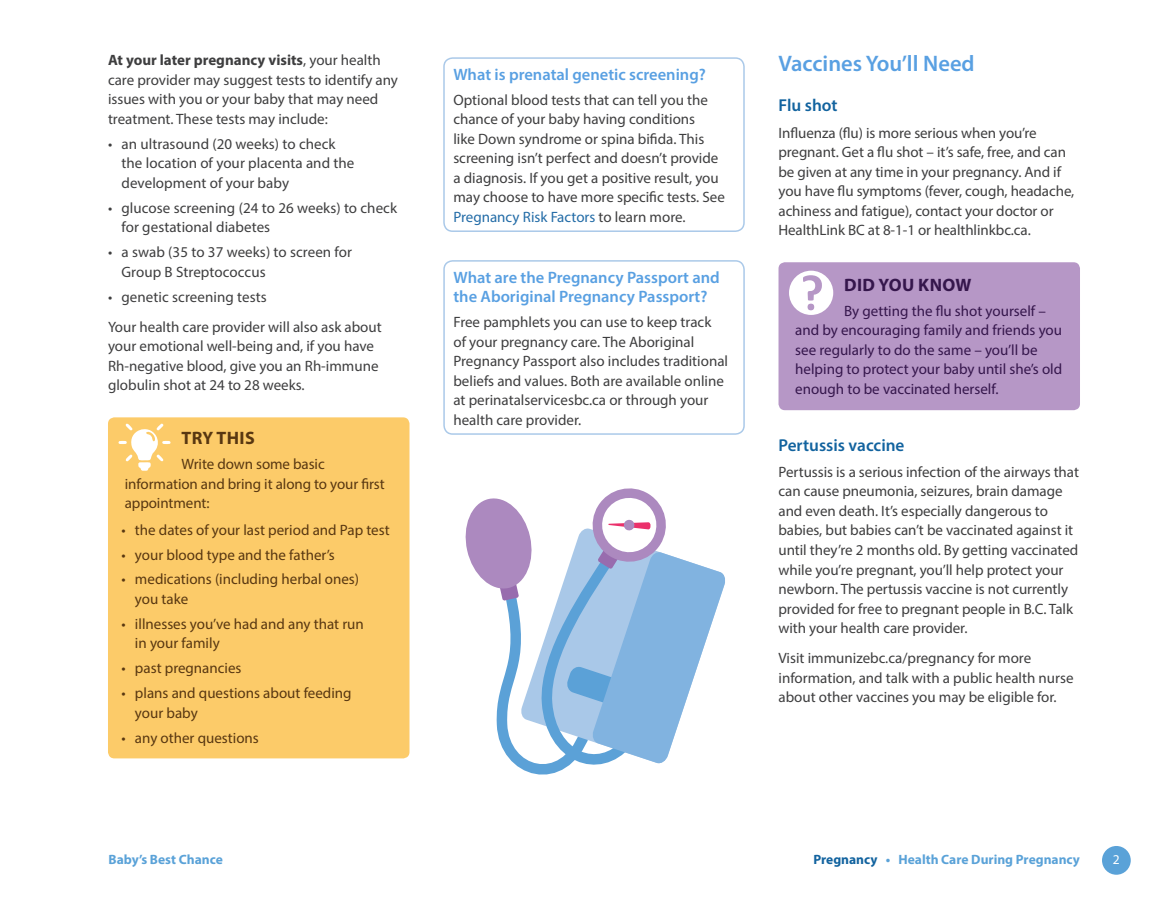
<style>
.page{position:relative;width:1161px;height:905px;background:#fff}
.page>*{position:absolute;margin:0;border:0;box-sizing:border-box;transform-origin:0 0}
.t1{font:600 22.5px "Myriad Pro";color:#59a0e2}
.t2{font:700 18px "Myriad Pro";letter-spacing:.02em;color:#35164c}
.t3{font:700 18px "Myriad Pro";letter-spacing:.02em;color:#583711}
.t4{font:600 17.25px "Myriad Pro";color:#12639f}
.t5{font:600 16.5px/19.5px "Myriad Pro";color:#59a0e2}
.t6{font:15px/19.5px "Myriad Pro";color:#3e3e3f}
.t7{font:15px/19.5px "Myriad Pro";color:#583711}
.t8{font:15px/19.5px "Myriad Pro";color:#35164c}
.t9{font:700 13.5px "Myriad Pro";color:#5aa2d8}
.t10{font:13.5px "Myriad Pro";color:#fff}
.s1{font-weight:700}
.s2{color:#236ca7}
.s3{color:#12639f}
</style>
<div class="page">
<div style="left:1102px;top:846px;width:29px;height:28px;background:#5aa2d8;border-radius:50%"></div>
<svg style="left:465px;top:488px;width:260px;height:287px"></svg>
<div style="left:108px;top:417px;width:301px;height:341px;background:#fccb69;border-radius:6px"></div>
<svg style="left:118px;top:423px;width:53px;height:47px"></svg>
<div style="left:443px;top:57px;width:302px;height:175px;border:2px solid #aac9e9;border-radius:9px"></div>
<div style="left:443px;top:260px;width:302px;height:175px;border:2px solid #aac9e9;border-radius:9px"></div>
<div style="left:779px;top:262px;width:301px;height:148px;background:#b697c6;border-radius:6px"></div>
<div style="left:789px;top:271px;width:44px;height:44px;background:#fff;border-radius:50%"></div>
<div style="left:808px;top:303px;width:6px;height:7px;background:#b697c6;border-radius:50%"></div>
<svg style="left:803px;top:275px;width:19px;height:25px"></svg>
<p class="t6" style="left:108px;top:50px;width:292px"><span class="s1">At your later pregnancy visits</span>, your health care provider may suggest tests to identify any issues with you or your baby that may need treatment. These tests may include:</p>
<p class="t6" style="left:122px;top:134px;width:234px;text-indent:-14px">• an ultrasound (20 weeks) to check the location of your placenta and the development of your baby</p>
<p class="t6" style="left:122px;top:198px;width:277px;text-indent:-14px">• glucose screening (24 to 26 weeks) to check for gestational diabetes</p>
<p class="t6" style="left:122px;top:242px;width:232px;text-indent:-14px">• a swab (35 to 37 weeks) to screen for<br>Group B Streptococcus</p>
<p class="t6" style="left:108px;top:281px;width:275px;line-height:30.3px">• genetic screening tests<br>Your health care provider will also ask about</p>
<p class="t6" style="left:108px;top:336px;width:272px">your emotional well-being and, if you have<br>Rh-negative blood, give you an Rh-immune globulin shot at 24 to 28 weeks.</p>
<p class="t3" style="left:182px;top:426px;width:75px">TRY THIS</p>
<p class="t7" style="left:125px;top:454px;width:262px;text-indent:57px">Write down some basic information and bring it along to your first appointment:</p>
<p class="t7" style="left:121px;top:519px;width:270px">• the dates of your last period and Pap test</p>
<p class="t7" style="left:121px;top:544px;width:215px">• your blood type and the father’s</p>
<p class="t7" style="left:135px;top:569px;width:226px;text-indent:-14px">• medications (including herbal ones) you take</p>
<p class="t7" style="left:135px;top:613px;width:230px;text-indent:-14px">• illnesses you’ve had and any that run in your family</p>
<p class="t7" style="left:121px;top:658px;width:122px">• past pregnancies</p>
<p class="t7" style="left:135px;top:683px;width:218px;text-indent:-14px">• plans and questions about feeding your baby</p>
<p class="t7" style="left:121px;top:727px;width:139px">• any other questions</p>
<p class="t5" style="left:453px;top:64px;width:254px">What is prenatal genetic screening?</p>
<p class="t6" style="left:453px;top:90px;width:273px">Optional blood tests that can tell you the chance of your baby having conditions<br>like Down syndrome or spina bifida. This screening isn’t perfect and doesn’t provide a diagnosis. If you get a positive result, you may choose to have more specific tests. See <span class="s2">Pregnancy Risk Factors</span> to learn more.</p>
<p class="t5" style="left:453px;top:267px;width:268px">What are the Pregnancy Passport and the Aboriginal Pregnancy Passport?</p>
<p class="t6" style="left:453px;top:312px;width:276px">Free pamphlets you can use to keep track<br>of your pregnancy care. The Aboriginal Pregnancy Passport also includes traditional beliefs and values. Both are available online at perinatalservicesbc.ca or through your health care provider.</p>
<h1 class="t1" style="left:779px;top:49px;width:198px">Vaccines You’ll Need</h1>
<p class="t4" style="left:779px;top:95px;width:61px">Flu shot</p>
<p class="t6" style="left:779px;top:123px;width:297px">Influenza (flu) is more serious when you’re pregnant. Get a flu shot – it’s safe, free, and can be given at any time in your pregnancy. And if you have flu symptoms (fever, cough, headache, achiness and fatigue), contact your doctor or HealthLink BC at 8-1-1 or healthlinkbc.ca.</p>
<p class="t2" style="left:844px;top:273px;width:129px">DID YOU KNOW</p>
<p class="t8" style="left:795px;top:301px;width:269px;text-indent:49px">By getting the flu shot yourself – and by encouraging family and friends you see regularly to do the same – you’ll be helping to protect your baby until she’s old enough to be vaccinated herself.</p>
<p class="t4" style="left:778px;top:434px;width:128px">Pertussis vaccine</p>
<p class="t6" style="left:778px;top:462px;width:302px">Pertussis is a serious infection of the airways that can cause pneumonia, seizures, brain damage and even death. It’s especially dangerous to babies, but babies can’t be vaccinated against it until they’re 2 months old. By getting vaccinated while you’re pregnant, you’ll help protect your newborn. The pertussis vaccine is not currently provided for free to pregnant people in B.C. Talk with your health care provider.</p>
<p class="t6" style="left:778px;top:648px;width:297px">Visit immunizebc.ca/pregnancy for more information, and talk with a public health nurse about other vaccines you may be eligible for.</p>
<p class="t9" style="left:109px;top:851px;width:116px">Baby’s Best Chance</p>
<p class="t9" style="left:814px;top:851px;width:268px"><span class="s3">Pregnancy</span> • Health Care During Pregnancy</p>
<p class="t10" style="left:1113px;top:851px;width:8px">2</p>
</div>
